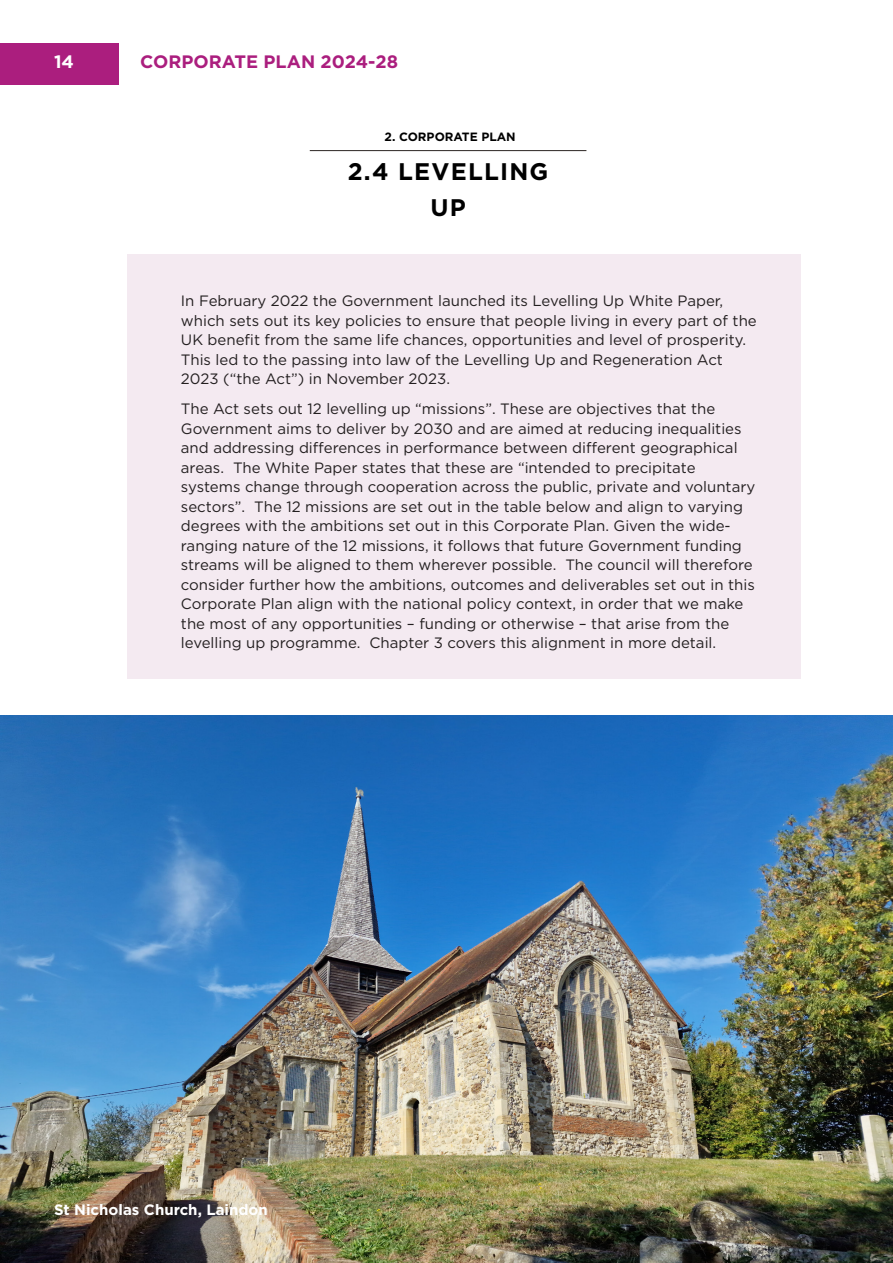
<style>
.page{position:relative;width:893px;height:1263px;background:#fff}
.page>*{position:absolute;margin:0;border:0;box-sizing:border-box;transform-origin:0 0}
.Chapter_Title_-_Align_Center{font:700 24px "Gotham";letter-spacing:.05em;color:#000}
.t1{font:700 18px "Gotham";color:#ab1e7e}
.t2{font:700 18px "Gotham";color:#fff}
.t3{font:15px/19.5px "Gotham";color:#231f20}
.t4{font:700 15px "Gotham";color:#fff}
.Section_Title{font:700 12px "Gotham";color:#000}
</style>
<div class="page">
<div style="left:128px;top:254px;width:673px;height:425px;background:#f4eaf1"></div>
<hr style="left:310px;top:150px;width:276px;height:1px;background:#2c2523">
<div style="left:0;top:44px;width:118px;height:41px;background:#ab1e7e"></div>
<img style="left:0;top:715px;width:893px;height:548px">
<p class="t2" style="left:54px;top:49px;width:21px">14</p>
<p class="t1" style="left:140px;top:49px;width:259px">CORPORATE PLAN 2024-28</p>
<p class="Section_Title" style="left:385px;top:129px;width:133px">2. CORPORATE PLAN</p>
<p class="Chapter_Title_-_Align_Center" style="left:348px;top:156px;width:202px">2.4 LEVELLING</p>
<p class="Chapter_Title_-_Align_Center" style="left:430px;top:192px;width:37px">UP</p>
<p class="t3" style="left:181px;top:291px;width:577px">In February 2022 the Government launched its Levelling Up White Paper, which sets out its key policies to ensure that people living in every part of the UK benefit from the same life chances, opportunities and level of prosperity.<br>This led to the passing into law of the Levelling Up and Regeneration Act 2023 (“the Act”) in November 2023.</p>
<p class="t3" style="left:181px;top:399px;width:576px">The Act sets out 12 levelling up “missions”. These are objectives that the Government aims to deliver by 2030 and are aimed at reducing inequalities and addressing differences in performance between different geographical areas. The White Paper states that these are “intended to precipitate systems change through cooperation across the public, private and voluntary sectors”. The 12 missions are set out in the table below and align to varying degrees with the ambitions set out in this Corporate Plan. Given the wide&shy;ranging nature of the 12 missions, it follows that future Government funding streams will be aligned to them wherever possible. The council will therefore consider further how the ambitions, outcomes and deliverables set out in this Corporate Plan align with the national policy context, in order that we make the most of any opportunities – funding or otherwise – that arise from the levelling up programme. Chapter 3 covers this alignment in more detail.</p>
<p class="t4" style="left:54px;top:1200px;width:215px">St Nicholas Church, Laindon</p>
</div>
